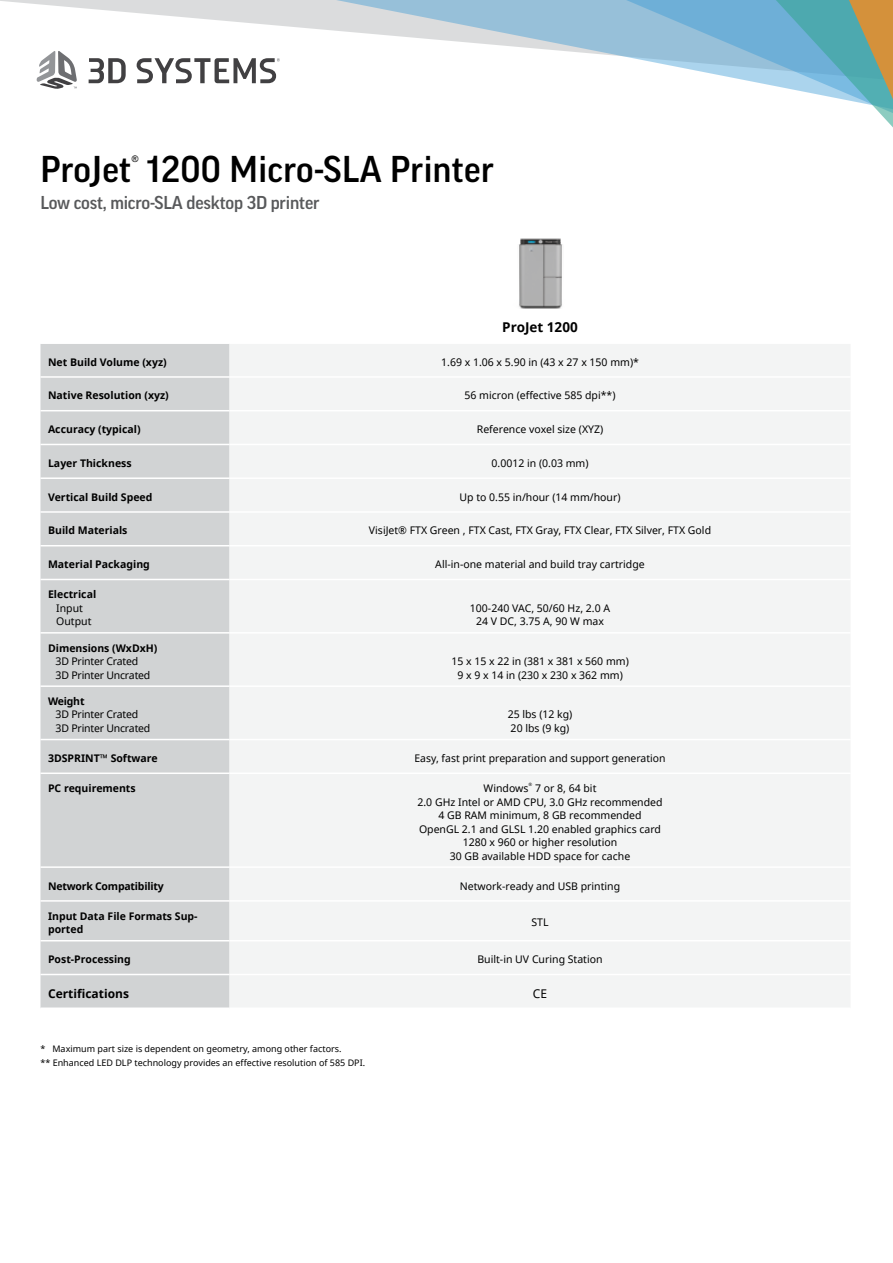
<style>
.page{position:relative;width:893px;height:1263px;background:#fff}
.page>*{position:absolute;margin:0;border:0;box-sizing:border-box;transform-origin:0 0}
.t1{font:500 36px "Good Pro";letter-spacing:.01em;color:#000}
.t2{font:500 18px "Good Pro";letter-spacing:-.01em;color:#58595b}
.t3{font:700 13.5px "Noto Sans";color:#000}
.t4{font:700 12px "Noto Sans";color:#000}
.t5{font:12px "Noto Sans";color:#000}
.t6{font:10.5px/13.5px "Noto Sans";color:#000}
.t7{font:700 10.5px/13.5px "Noto Sans";color:#000}
.t8{font:10.5px/13.5px "Noto Sans";letter-spacing:-.02em;color:#000}
.t9{font:700 10.5px "Noto Sans";letter-spacing:-.02em;color:#000}
.t10{font:9px/13.5px "Noto Sans";color:#000}
.t11{font:9px "Arial";color:#000}
.t12{font:4.5px "Noto Sans";color:#000}
</style>
<div class="page">
<svg style="left:0;top:0;width:457px;height:84px"></svg>
<svg style="left:457px;top:0;width:253px;height:74px;fill:#97c0d9"></svg>
<svg style="left:710px;top:0;width:107px;height:95px;background:#8abfdb"></svg>
<svg style="left:817px;top:0;width:76px;height:128px"></svg>
<svg style="left:37px;top:51px;width:40px;height:38px"></svg>
<svg style="left:89px;top:58px;width:37px;height:25px"></svg>
<svg style="left:137px;top:58px;width:143px;height:25px"></svg>
<div style="left:40px;top:344px;width:190px;height:663px;background:#d1d3d4"></div>
<div style="left:230px;top:344px;width:620px;height:663px;background:#f3f4f4"></div>
<hr style="left:40px;top:376px;width:190px;height:2px;background:#fff">
<hr style="left:230px;top:376px;width:620px;height:2px;background:#fff">
<hr style="left:40px;top:410px;width:190px;height:1px;background:#fff">
<hr style="left:230px;top:410px;width:620px;height:1px;background:#fff">
<hr style="left:40px;top:444px;width:190px;height:1px;background:#fff">
<hr style="left:230px;top:444px;width:620px;height:1px;background:#fff">
<hr style="left:40px;top:477px;width:190px;height:2px;background:#fff">
<hr style="left:230px;top:477px;width:620px;height:2px;background:#fff">
<hr style="left:40px;top:511px;width:190px;height:2px;background:#fff">
<hr style="left:230px;top:511px;width:620px;height:2px;background:#fff">
<hr style="left:40px;top:545px;width:190px;height:1px;background:#fff">
<hr style="left:230px;top:545px;width:620px;height:1px;background:#fff">
<hr style="left:40px;top:579px;width:190px;height:1px;background:#fff">
<hr style="left:230px;top:579px;width:620px;height:1px;background:#fff">
<hr style="left:40px;top:632px;width:190px;height:2px;background:#fff">
<hr style="left:230px;top:632px;width:620px;height:2px;background:#fff">
<hr style="left:40px;top:685px;width:190px;height:2px;background:#fff">
<hr style="left:230px;top:685px;width:620px;height:2px;background:#fff">
<hr style="left:40px;top:739px;width:190px;height:1px;background:#fff">
<hr style="left:230px;top:739px;width:620px;height:1px;background:#fff">
<hr style="left:40px;top:772px;width:190px;height:2px;background:#fff">
<hr style="left:230px;top:772px;width:620px;height:2px;background:#fff">
<hr style="left:40px;top:866px;width:190px;height:2px;background:#fff">
<hr style="left:230px;top:866px;width:620px;height:2px;background:#fff">
<hr style="left:40px;top:900px;width:190px;height:2px;background:#fff">
<hr style="left:230px;top:900px;width:620px;height:2px;background:#fff">
<hr style="left:40px;top:940px;width:190px;height:1px;background:#fff">
<hr style="left:230px;top:940px;width:620px;height:1px;background:#fff">
<hr style="left:40px;top:974px;width:190px;height:1px;background:#fff">
<hr style="left:230px;top:974px;width:620px;height:1px;background:#fff">
<img style="left:519px;top:238px;width:44px;height:71px">
<h1 class="t1" style="left:40px;top:148px;width:455px">ProJet 1200 Micro-SLA Printer</h1>
<p class="t11" style="left:132px;top:153px;width:8px">®</p>
<h2 class="t2" style="left:40px;top:192px;width:281px">Low cost, micro-SLA desktop 3D printer</h2>
<p class="t3" style="left:502px;top:318px;width:77px">ProJet 1200</p>
<p class="t7" style="left:48px;top:355px;width:120px">Net Build Volume (xyz)</p>
<p class="t6" style="left:441px;top:355px;width:199px">1.69 x 1.06 x 5.90 in (43 x 27 x 150 mm)*</p>
<p class="t7" style="left:48px;top:389px;width:122px">Native Resolution (xyz)</p>
<p class="t6" style="left:465px;top:389px;width:152px">56 micron (effective 585 dpi**)</p>
<p class="t7" style="left:48px;top:422px;width:94px">Accuracy (typical)</p>
<p class="t6" style="left:477px;top:422px;width:128px">Reference voxel size (XYZ)</p>
<p class="t7" style="left:48px;top:456px;width:85px">Layer Thickness</p>
<p class="t6" style="left:492px;top:456px;width:98px">0.0012 in (0.03 mm)</p>
<p class="t7" style="left:48px;top:490px;width:106px">Vertical Build Speed</p>
<p class="t6" style="left:459px;top:490px;width:163px">Up to 0.55 in/hour (14 mm/hour)</p>
<p class="t7" style="left:48px;top:524px;width:81px">Build Materials</p>
<p class="t6" style="left:369px;top:524px;width:344px">VisiJet® FTX Green , FTX Cast, FTX Gray, FTX Clear, FTX Silver, FTX Gold</p>
<p class="t7" style="left:48px;top:557px;width:103px">Material Packaging</p>
<p class="t6" style="left:435px;top:557px;width:211px">All-in-one material and build tray cartridge</p>
<p class="t7" style="left:48px;top:587px;width:50px">Electrical</p>
<p class="t6" style="left:56px;top:601px;width:37px">Input<br>Output</p>
<p class="t6" style="left:470px;top:601px;width:142px;text-align:center">100-240 VAC, 50/60 Hz, 2.0 A<br>24 V DC, 3.75 A, 90 W max</p>
<p class="t7" style="left:48px;top:641px;width:111px">Dimensions (WxDxH)</p>
<p class="t8" style="left:56px;top:654px;width:96px">3D Printer Crated<br>3D Printer Uncrated</p>
<p class="t6" style="left:451px;top:654px;width:179px;text-align:center">15 x 15 x 22 in (381 x 381 x 560 mm)<br>9 x 9 x 14 in (230 x 230 x 362 mm)</p>
<p class="t7" style="left:48px;top:694px;width:38px">Weight</p>
<p class="t8" style="left:56px;top:708px;width:96px">3D Printer Crated<br>3D Printer Uncrated</p>
<p class="t6" style="left:508px;top:708px;width:66px">25 lbs (12 kg)<br>20 lbs (9 kg)</p>
<p class="t7" style="left:48px;top:751px;width:111px">3DSPRINT™ Software</p>
<p class="t6" style="left:414px;top:751px;width:253px">Easy, fast print preparation and support generation</p>
<p class="t7" style="left:48px;top:781px;width:89px">PC requirements</p>
<p class="t6" style="left:484px;top:781px;width:46px">Windows</p>
<p class="t12" style="left:529px;top:781px;width:5px">®</p>
<p class="t6" style="left:535px;top:781px;width:63px">7 or 8, 64 bit</p>
<p class="t6" style="left:417px;top:795px;width:247px">2.0 GHz Intel or AMD CPU, 3.0 GHz recommended</p>
<p class="t6" style="left:438px;top:808px;width:205px">4 GB RAM minimum, 8 GB recommended</p>
<p class="t6" style="left:419px;top:822px;width:243px">OpenGL 2.1 and GLSL 1.20 enabled graphics card</p>
<p class="t6" style="left:463px;top:835px;width:156px">1280 x 960 or higher resolution</p>
<p class="t6" style="left:450px;top:849px;width:182px">30 GB available HDD space for cache</p>
<p class="t9" style="left:48px;top:878px;width:117px">Network Compatibility</p>
<p class="t6" style="left:460px;top:879px;width:162px">Network-ready and USB printing</p>
<p class="t7" style="left:48px;top:909px;width:151px">Input Data File Formats Sup&shy;ported</p>
<p class="t6" style="left:531px;top:916px;width:19px">STL</p>
<p class="t7" style="left:48px;top:952px;width:84px">Post-Processing</p>
<p class="t6" style="left:477px;top:952px;width:127px">Built-in UV Curing Station</p>
<p class="t4" style="left:48px;top:985px;width:82px">Certifications</p>
<p class="t5" style="left:533px;top:985px;width:16px">CE</p>
<p class="t10" style="left:40px;top:1042px;width:326px">* Maximum part size is dependent on geometry, among other factors.<br>** Enhanced LED DLP technology provides an effective resolution of 585 DPI.</p>
</div>
